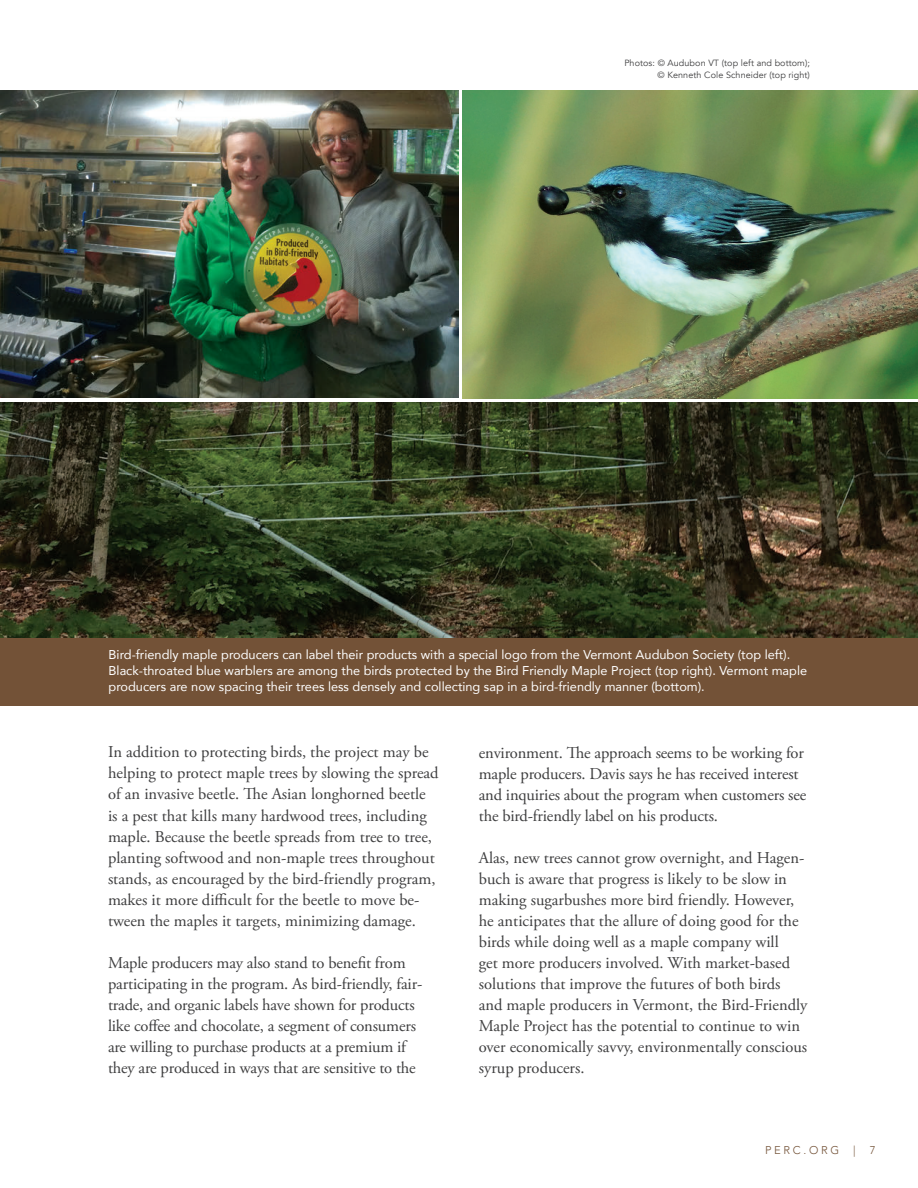
<style>
.page{position:relative;width:918px;height:1188px;background:#fff}
.page>*{position:absolute;margin:0;border:0;box-sizing:border-box;transform-origin:0 0}
.t1{font:16.5px/21px "Adobe Garamond Pro";color:#3e3e3f}
.t2{font:12.75px/15.8px "Avenir";color:#fff}
.t3{font:300 11.25px "Avenir";letter-spacing:.24em;color:#735237}
.t4{font:9px/12px "Avenir";letter-spacing:.01em;color:#3e3e3f;text-align:right}
</style>
<div class="page">
<img style="left:0;top:402px;width:918px;height:236px">
<div style="left:0;top:638px;width:918px;height:68px;background:#735237"></div>
<img style="left:0;top:90px;width:458px;height:308px">
<img style="left:463px;top:90px;width:455px;height:308px">
<p class="t4" style="left:624px;top:57px;width:187px">Photos: © Audubon VT (top left and bottom); © Kenneth Cole Schneider (top right)</p>
<p class="t2" style="left:109px;top:647px;width:700px">Bird-friendly maple producers can label their products with a special logo from the Vermont Audubon Society (top left).<br>Black-throated blue warblers are among the birds protected by the Bird Friendly Maple Project (top right). Vermont maple producers are now spacing their trees less densely and collecting sap in a bird-friendly manner (bottom).</p>
<p class="t1" style="left:108px;top:742px;width:332px">In addition to protecting birds, the project may be helping to protect maple trees by slowing the spread of an invasive beetle. The Asian longhorned beetle is a pest that kills many hardwood trees, including maple. Because the beetle spreads from tree to tree, planting softwood and non-maple trees throughout stands, as encouraged by the bird-friendly program, makes it more difficult for the beetle to move be&shy;tween the maples it targets, minimizing damage.</p>
<p class="t1" style="left:108px;top:952px;width:316px">Maple producers may also stand to benefit from participating in the program. As bird-friendly, fair&shy;trade, and organic labels have shown for products like coffee and chocolate, a segment of consumers are willing to purchase products at a premium if they are produced in ways that are sensitive to the</p>
<p class="t1" style="left:479px;top:742px;width:329px">environment. The approach seems to be working for maple producers. Davis says he has received interest and inquiries about the program when customers see the bird-friendly label on his products.</p>
<p class="t1" style="left:479px;top:847px;width:330px">Alas, new trees cannot grow overnight, and Hagen&shy;buch is aware that progress is likely to be slow in making sugarbushes more bird friendly. However, he anticipates that the allure of doing good for the birds while doing well as a maple company will<br>get more producers involved. With market-based solutions that improve the futures of both birds and maple producers in Vermont, the Bird-Friendly Maple Project has the potential to continue to win over economically savvy, environmentally conscious syrup producers.</p>
<p class="t3" style="left:765px;top:1143px;width:112px">PERC.ORG | 7</p>
</div>
